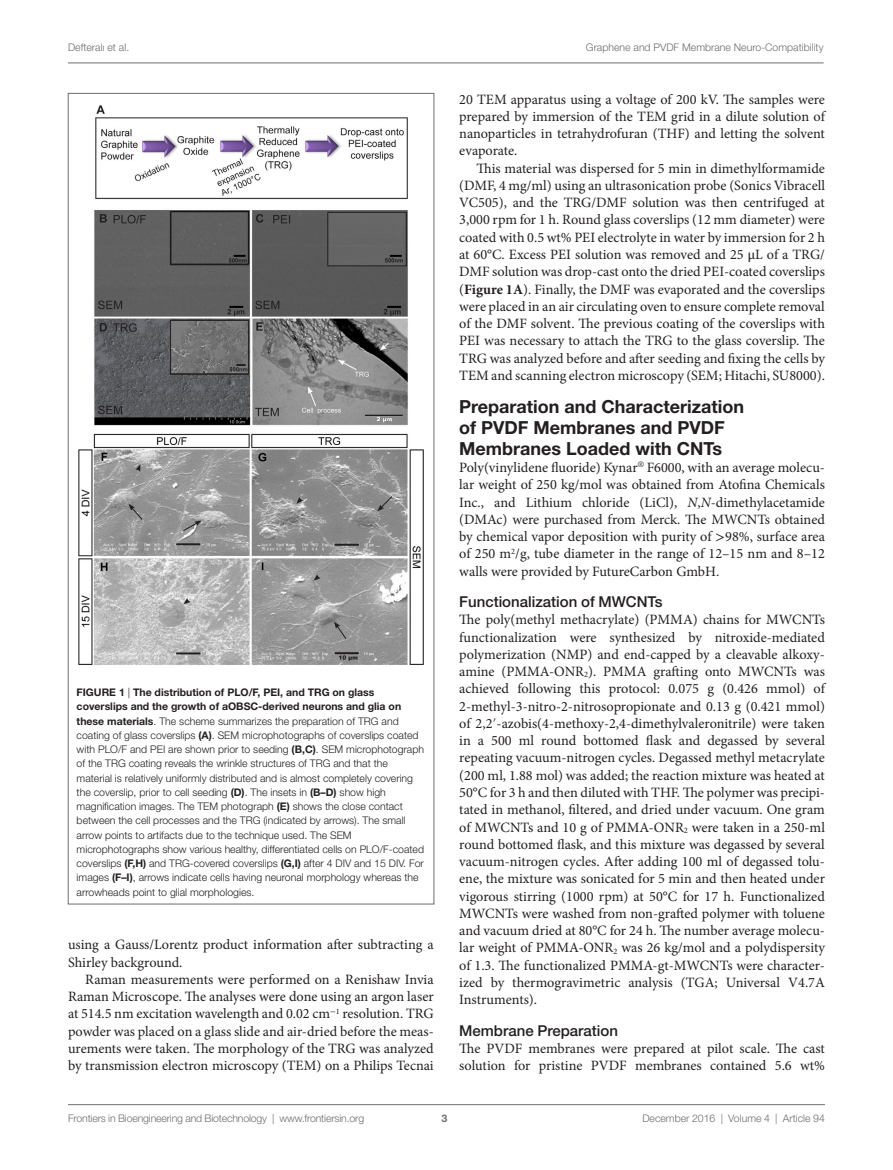
<style>
.page{position:relative;width:893px;height:1170px;background:#fff}
.page>*{position:absolute;margin:0;border:0;box-sizing:border-box;transform-origin:0 0}
.t1{font:700 18px/21px "Helvetica Neue LT Std";color:#231f20}
.t2{font:500 15px "Helvetica Neue LT Std";color:#231f20}
.t3{font:14.25px/17.2px "Minion Pro";color:#231f20;text-align:justify}
.t4{font:300 10.5px/14.2px "Helvetica Neue LT Std";color:#231f20}
.t5{font:300 10.5px "Helvetica Neue LT Std";color:#6c6d70}
.t6{font:700 10.5px "Helvetica Neue LT Std";color:#6c6d70}
.s1{font-weight:700}
.s2{font-family:"STIX General"}
.s3{font-style:italic}
</style>
<div class="page">
<img style="left:78px;top:105px;width:346px;height:560px">
<hr style="left:68px;top:1104px;width:757px;height:1px;background:#6c6d70">
<hr style="left:68px;top:63px;width:756px;height:1px;background:#6c6d70">
<p class="t5" style="left:68px;top:41px;width:63px">Defteralı et al.</p>
<p class="t5" style="left:586px;top:41px;width:239px">Graphene and PVDF Membrane Neuro-Compatibility</p>
<p class="t4" style="left:77px;top:684px;width:349px"><span class="s1">FIG URE 1</span> | <span class="s1">The distribution of PLO/F, PEI , and TRG on glass coverslips and the growth of aOBSC-derived neurons and glia on these materials</span>. The scheme summarizes the preparation of TRG and coating of glass coverslips <span class="s1">(A)</span>. SEM microphotographs of coverslips coated with PLO/F and PEI are shown prior to seeding <span class="s1">(B,C)</span>. SEM microphotograph of the TRG coating reveals the wrinkle structures of TRG and that the material is relatively uniformly distributed and is almost completely covering the coverslip, prior to cell seeding <span class="s1">(D)</span>. The insets in <span class="s1">(B–D)</span> show high magnification images. The TEM photograph <span class="s1">(E)</span> shows the close contact between the cell processes and the TRG (indicated by arrows). The small arrow points to artifacts due to the technique used. The SEM microphotographs show various healthy, differentiated cells on PLO/F-coated coverslips <span class="s1">(F,H)</span> and TRG-covered coverslips <span class="s1">(G,I)</span> after 4 DIV and 15 DIV. For images <span class="s1">(F–I)</span>, arrows indicate cells having neuronal morphology whereas the arrowheads point to glial morphologies.</p>
<p class="t3" style="left:68px;top:936px;width:367px">using a Gauss/Lorentz product information after subtracting a<br>Shirley background.</p>
<p class="t3" style="left:68px;top:970px;width:367px;text-indent:17px">Raman measurements were performed on a Renishaw Invia Raman Microscope. The analyses were done using an argon laser at 514.5 nm excitation wavelength and 0.02 cm<sup>−</sup><sup>1</sup> resolution. TRG powder was placed on a glass slide and air-dried before the meas&shy;urements were taken. The morphology of the TRG was analyzed by transmission electron microscopy (TEM) on a Philips Tecnai</p>
<p class="t3" style="left:459px;top:90px;width:367px">20 TEM apparatus using a voltage of 200 kV. The samples were prepared by immersion of the TEM grid in a dilute solution of nanoparticles in tetrahydrofuran (THF) and letting the solvent evaporate.</p>
<p class="t3" style="left:459px;top:159px;width:367px;text-indent:17px">This material was dispersed for 5 min in dimethylformamide (DMF, 4 mg/ml) using an ultrasonication probe (Sonics Vibracell VC505), and the TRG/DMF solution was then centrifuged at 3,000 rpm for 1 h. Round glass coverslips (12 mm diameter) were coated with 0.5 wt% PEI electrolyte in water by immersion for 2 h at 60°C. Excess PEI solution was removed and 25 <span class="s2">μ</span>L of a TRG/ DMF solution was drop-cast onto the dried PEI-coated coverslips (<span class="s1">Figure 1A</span>). Finally, the DMF was evaporated and the coverslips were placed in an air circulating oven to ensure complete removal of the DMF solvent. The previous coating of the coverslips with PEI was necessary to attach the TRG to the glass coverslip. The TRG was analyzed before and after seeding and fixing the cells by TEM and scanning electron microscopy (SEM; Hitachi, SU8000).</p>
<p class="t1" style="left:459px;top:395px;width:286px">Preparation and Characterization of PVDF Membranes and PVDF<br>Membranes Loaded with CNTs</p>
<p class="t3" style="left:459px;top:459px;width:367px">Poly(vinylidene fluoride) Kynar<sup>®</sup> F6000, with an average molecu&shy;lar weight of 250 kg/mol was obtained from Atofina Chemicals Inc., and Lithium chloride (LiCl), <span class="s3">N</span>,<span class="s3">N</span>-dimethylacetamide (DMAc) were purchased from Merck. The MWCNTs obtained by chemical vapor deposition with purity of <span class="s2">&gt;</span>98%, surface area of 250 m<sup>2</sup>/g, tube diameter in the range of 12–15 nm and 8–12 walls were provided by FutureCarbon GmbH.</p>
<p class="t2" style="left:459px;top:592px;width:205px">Functionalization of MWCNTs</p>
<p class="t3" style="left:459px;top:611px;width:367px">The poly(methyl methacrylate) (PMMA) chains for MWCNTs functionalization were synthesized by nitroxide-mediated polymerization (NMP) and end-capped by a cleavable alkoxy&shy;amine (PMMA-ONR<sub>2</sub>). PMMA grafting onto MWCNTs was achieved following this protocol: 0.075 g (0.426 mmol) of 2-methyl-3-nitro-2-nitrosopropionate and 0.13 g (0.421 mmol) of 2,2<span class="s2">′</span>-azobis(4-methoxy-2,4-dimethylvaleronitrile) were taken in a 500 ml round bottomed flask and degassed by several repeating vacuum-nitrogen cycles. Degassed methyl metacrylate (200 ml, 1.88 mol) was added; the reaction mixture was heated at 50°C for 3 h and then diluted with THF. The polymer was precipi&shy;tated in methanol, filtered, and dried under vacuum. One gram of MWCNTs and 10 g of PMMA-ONR<sub>2</sub> were taken in a 250-ml round bottomed flask, and this mixture was degassed by several vacuum-nitrogen cycles. After adding 100 ml of degassed tolu&shy;ene, the mixture was sonicated for 5 min and then heated under vigorous stirring (1000 rpm) at 50°C for 17 h. Functionalized MWCNTs were washed from non-grafted polymer with toluene and vacuum dried at 80°C for 24 h. The number average molecu&shy;lar weight of PMMA-ONR<sub>2</sub> was 26 kg/mol and a polydispersity of 1.3. The functionalized PMMA-gt-MWCNTs were character&shy;ized by thermogravimetric analysis (TGA; Universal V4.7A Instruments).</p>
<p class="t2" style="left:459px;top:1021px;width:160px">Membrane Preparation</p>
<p class="t3" style="left:459px;top:1039px;width:367px">The PVDF membranes were prepared at pilot scale. The cast solution for pristine PVDF membranes contained 5.6 wt%</p>
<p class="t5" style="left:68px;top:1111px;width:298px">Frontiers in Bioengineering and Biotechnology | www.frontiersin.org</p>
<p class="t5" style="left:642px;top:1111px;width:184px">December 2016 | Volume 4 | Article 94</p>
<p class="t6" style="left:441px;top:1111px;width:7px">3</p>
</div>
